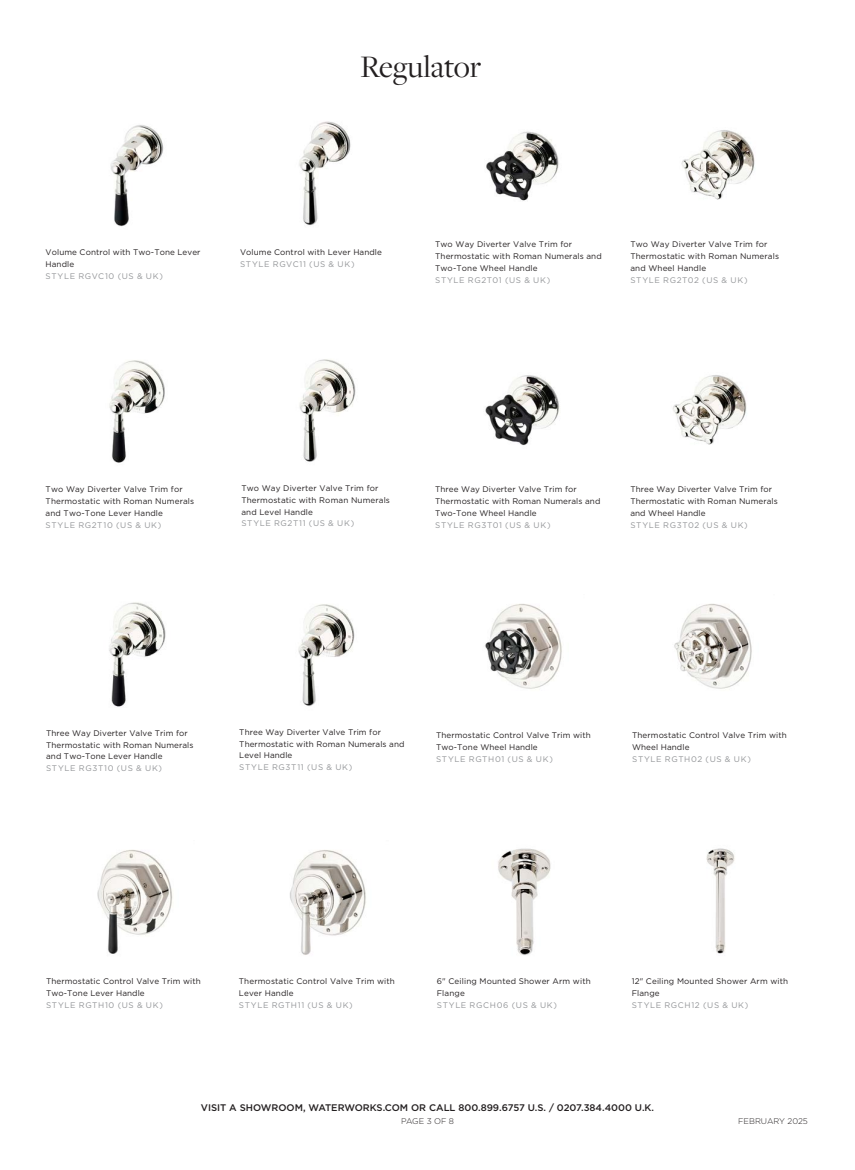
<style>
.page{position:relative;width:855px;height:1170px;background:#fff}
.page>*{position:absolute;margin:0;border:0;box-sizing:border-box;transform-origin:0 0}
.t1{font:32.5px "Freight Disp Pro";color:#231f20}
.t2{font:500 9.62px "Gotham";color:#231f20}
.t3{font:300 8.25px "Gotham";color:#231f20}
.Text__LIGHT_-_6_5_9_5__0{font:8.12px/11.9px "Gotham";letter-spacing:.01em;color:#231f20}
.Text__product_number{font:8.12px "Gotham";letter-spacing:.08em;color:#939598}
</style>
<div class="page">
<img style="left:486px;top:131px;width:73px;height:70px">
<img style="left:109px;top:360px;width:56px;height:103px">
<img style="left:681px;top:130px;width:74px;height:70px">
<img style="left:299px;top:359px;width:57px;height:103px">
<img style="left:485px;top:375px;width:75px;height:71px">
<img style="left:109px;top:602px;width:57px;height:105px">
<img style="left:673px;top:375px;width:74px;height:70px">
<img style="left:298px;top:604px;width:57px;height:102px">
<img style="left:485px;top:604px;width:77px;height:85px">
<img style="left:674px;top:603px;width:78px;height:86px">
<img style="left:97px;top:850px;width:76px;height:104px">
<img style="left:290px;top:850px;width:76px;height:105px">
<img style="left:498px;top:848px;width:53px;height:107px">
<img style="left:706px;top:848px;width:29px;height:106px">
<img style="left:110px;top:125px;width:54px;height:102px">
<img style="left:299px;top:121px;width:52px;height:104px">
<h1 class="t1" style="left:361px;top:45px;width:122px">Regulator</h1>
<p class="Text__LIGHT_-_6_5_9_5__0" style="left:46px;top:246px;width:156px">Volume Control with Two-Tone Lever<br>Handle</p>
<p class="Text__product_number" style="left:46px;top:271px;width:119px">STYLE RGVC10 (US &amp; UK)</p>
<p class="Text__LIGHT_-_6_5_9_5__0" style="left:240px;top:246px;width:143px">Volume Control with Lever Handle</p>
<p class="Text__product_number" style="left:240px;top:259px;width:116px">STYLE RGVC11 (US &amp; UK)</p>
<p class="Text__LIGHT_-_6_5_9_5__0" style="left:435px;top:238px;width:168px">Two Way Diverter Valve Trim for<br>Thermostatic with Roman Numerals and<br>Two-Tone Wheel Handle</p>
<p class="Text__product_number" style="left:435px;top:275px;width:117px">STYLE RG2T01 (US &amp; UK)</p>
<p class="Text__LIGHT_-_6_5_9_5__0" style="left:630px;top:238px;width:150px">Two Way Diverter Valve Trim for<br>Thermostatic with Roman Numerals and Wheel Handle</p>
<p class="Text__product_number" style="left:630px;top:275px;width:119px">STYLE RG2T02 (US &amp; UK)</p>
<p class="Text__LIGHT_-_6_5_9_5__0" style="left:46px;top:483px;width:150px">Two Way Diverter Valve Trim for<br>Thermostatic with Roman Numerals and Two-Tone Lever Handle</p>
<p class="Text__product_number" style="left:46px;top:520px;width:117px">STYLE RG2T10 (US &amp; UK)</p>
<p class="Text__LIGHT_-_6_5_9_5__0" style="left:241px;top:482px;width:150px">Two Way Diverter Valve Trim for<br>Thermostatic with Roman Numerals and Level Handle</p>
<p class="Text__product_number" style="left:241px;top:518px;width:114px">STYLE RG2T11 (US &amp; UK)</p>
<p class="Text__LIGHT_-_6_5_9_5__0" style="left:435px;top:483px;width:167px">Three Way Diverter Valve Trim for<br>Thermostatic with Roman Numerals and<br>Two-Tone Wheel Handle</p>
<p class="Text__product_number" style="left:435px;top:520px;width:117px">STYLE RG3T01 (US &amp; UK)</p>
<p class="Text__LIGHT_-_6_5_9_5__0" style="left:630px;top:483px;width:149px">Three Way Diverter Valve Trim for<br>Thermostatic with Roman Numerals and Wheel Handle</p>
<p class="Text__product_number" style="left:630px;top:520px;width:119px">STYLE RG3T02 (US &amp; UK)</p>
<p class="Text__LIGHT_-_6_5_9_5__0" style="left:46px;top:727px;width:149px">Three Way Diverter Valve Trim for<br>Thermostatic with Roman Numerals and Two-Tone Lever Handle</p>
<p class="Text__product_number" style="left:46px;top:763px;width:118px">STYLE RG3T10 (US &amp; UK)</p>
<p class="Text__LIGHT_-_6_5_9_5__0" style="left:239px;top:726px;width:167px">Three Way Diverter Valve Trim for<br>Thermostatic with Roman Numerals and<br>Level Handle</p>
<p class="Text__product_number" style="left:239px;top:762px;width:115px">STYLE RG3T11 (US &amp; UK)</p>
<p class="Text__LIGHT_-_6_5_9_5__0" style="left:436px;top:729px;width:156px">Thermostatic Control Valve Trim with<br>Two-Tone Wheel Handle</p>
<p class="Text__product_number" style="left:436px;top:753px;width:118px">STYLE RGTH01 (US &amp; UK)</p>
<p class="Text__LIGHT_-_6_5_9_5__0" style="left:632px;top:729px;width:156px">Thermostatic Control Valve Trim with<br>Wheel Handle</p>
<p class="Text__product_number" style="left:632px;top:753px;width:120px">STYLE RGTH02 (US &amp; UK)</p>
<p class="Text__LIGHT_-_6_5_9_5__0" style="left:46px;top:975px;width:156px">Thermostatic Control Valve Trim with<br>Two-Tone Lever Handle</p>
<p class="Text__product_number" style="left:46px;top:1000px;width:118px">STYLE RGTH10 (US &amp; UK)</p>
<p class="Text__LIGHT_-_6_5_9_5__0" style="left:239px;top:975px;width:158px">Thermostatic Control Valve Trim with<br>Lever Handle</p>
<p class="Text__product_number" style="left:239px;top:1000px;width:115px">STYLE RGTH11 (US &amp; UK)</p>
<p class="Text__LIGHT_-_6_5_9_5__0" style="left:437px;top:975px;width:155px">6" Ceiling Mounted Shower Arm with<br>Flange</p>
<p class="Text__product_number" style="left:437px;top:1000px;width:122px">STYLE RGCH06 (US &amp; UK)</p>
<p class="Text__LIGHT_-_6_5_9_5__0" style="left:632px;top:975px;width:158px">12" Ceiling Mounted Shower Arm with<br>Flange</p>
<p class="Text__product_number" style="left:632px;top:1000px;width:118px">STYLE RGCH12 (US &amp; UK)</p>
<p class="t2" style="left:201px;top:1101px;width:455px">VISIT A SHOWROOM, WATERWORKS.COM OR CALL 800.899.6757 U.S. / 0207.384.4000 U.K.</p>
<p class="t3" style="left:401px;top:1115px;width:54px">PAGE 3 OF 8</p>
<p class="t3" style="left:738px;top:1115px;width:71px">FE BRUARY 2025</p>
</div>
